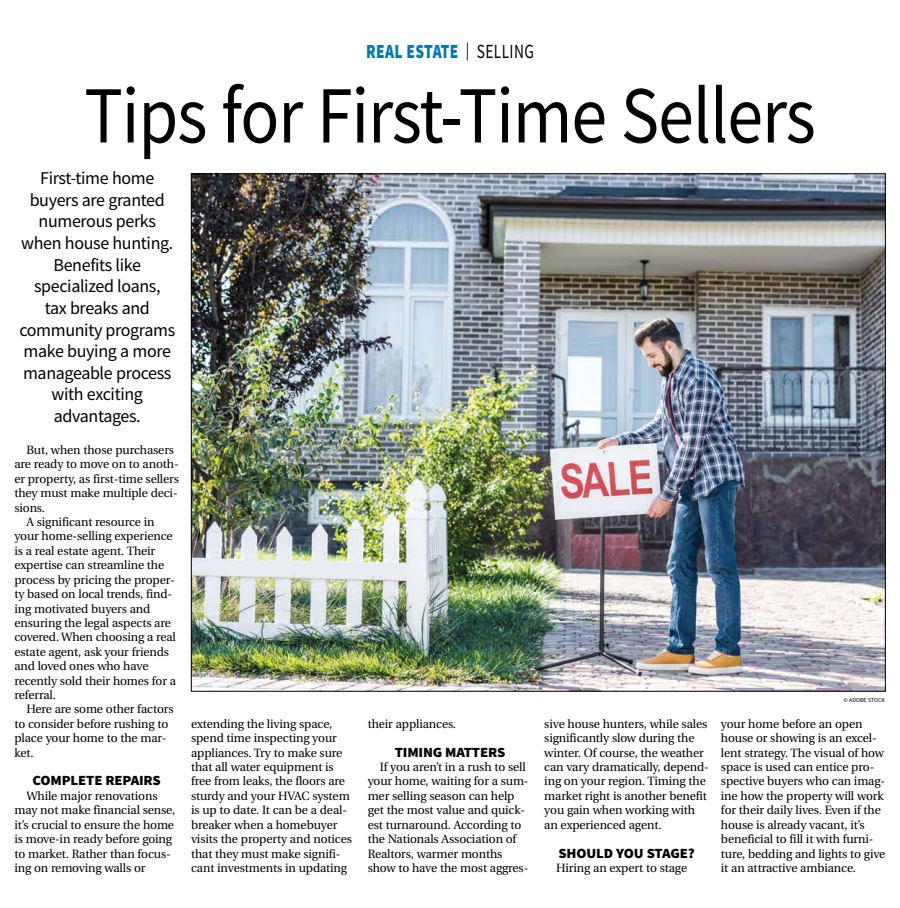
<style>
.page{position:relative;width:900px;height:908px;background:#fff}
.page>*{position:absolute;margin:0;border:0;box-sizing:border-box;transform-origin:0 0}
.t1{font:81px "Source Sans Pro";letter-spacing:-.015em;color:#000;scale:.89 1}
.t2{font:900 20px "Source Sans Pro";letter-spacing:.025em;color:#0077b1;scale:.77 1}
.t3{font:18px/21.6px "Source Sans Pro";letter-spacing:-.02em;color:#000;text-align:center}
.t4{font:900 14px "Source Sans Pro";letter-spacing:-.01em;color:#000;scale:1.05 1}
.t5{font:12px/14.4px "Utopia";letter-spacing:-.01em;color:#000}
.t6{font:6px "Source Sans Pro";color:#000}
.s1{font-weight:400;font-size:18px;color:#000}
.s2{font-weight:400;color:#000}
</style>
<div class="page">
<img style="left:193px;top:175px;width:691px;height:514px">
<h2 class="t2" style="left:366px;top:38px;width:219px">REAL ESTATE <span class="s1">|</span> <span class="s2">SELLING</span></h2>
<h1 class="t1" style="left:84px;top:64px;width:823px">Tips for First-Time Sellers</h1>
<h3 class="t3" style="left:19px;top:167px;width:157px">First-time home buyers are granted numerous perks when house hunting.<br>Benefits like specialized loans,<br>tax breaks and community programs make buying a more manageable process with exciting advantages.</h3>
<p class="t5" style="left:26px;top:443px;width:149px">But, when those purchasers</p>
<p class="t5" style="left:14px;top:457px;width:166px">are ready to move on to anoth-</p>
<p class="t5" style="left:14px;top:471px;width:166px">er property, as first-time sellers</p>
<p class="t5" style="left:14px;top:486px;width:165px">they must make multiple deci-</p>
<p class="t5" style="left:14px;top:500px;width:32px">sions.</p>
<p class="t5" style="left:26px;top:515px;width:130px">A significant resource in</p>
<p class="t5" style="left:14px;top:529px;width:160px">your home-selling experience</p>
<p class="t5" style="left:14px;top:543px;width:142px">is a real estate agent. Their</p>
<p class="t5" style="left:14px;top:558px;width:151px">expertise can streamline the</p>
<p class="t5" style="left:14px;top:572px;width:162px">process by pricing the proper-</p>
<p class="t5" style="left:14px;top:587px;width:159px">ty based on local trends, find-</p>
<p class="t5" style="left:14px;top:601px;width:138px">ing motivated buyers and</p>
<p class="t5" style="left:14px;top:615px;width:158px">ensuring the legal aspects are</p>
<p class="t5" style="left:14px;top:630px;width:163px">covered. When choosing a real</p>
<p class="t5" style="left:14px;top:644px;width:156px">estate agent, ask your friends</p>
<p class="t5" style="left:14px;top:659px;width:136px">and loved ones who have</p>
<p class="t5" style="left:14px;top:673px;width:163px">recently sold their homes for a</p>
<p class="t5" style="left:14px;top:687px;width:43px">referral.</p>
<p class="t5" style="left:26px;top:702px;width:149px">Here are some other factors</p>
<p class="t5" style="left:14px;top:716px;width:156px">to consider before rushing to</p>
<p class="t5" style="left:14px;top:731px;width:154px">place your home to the mar-</p>
<p class="t5" style="left:14px;top:745px;width:21px">ket.</p>
<p class="t4" style="left:33px;top:770px;width:124px">COMPLETE REPAIRS</p>
<p class="t5" style="left:14px;top:788px;width:162px;text-indent:12px">While major renovations may not make financial sense, it’s crucial to ensure the home is move-in ready before going to market. Rather than focus&shy;ing on removing walls or</p>
<p class="t5" style="left:191px;top:716px;width:162px">extending the living space, spend time inspecting your appliances. Try to make sure that all water equipment is free from leaks, the floors are sturdy and your HVAC system is up to date. It can be a deal&shy;breaker when a homebuyer visits the property and notices that they must make signifi&shy;cant investments in updating</p>
<p class="t5" style="left:368px;top:716px;width:90px">their appliances.</p>
<p class="t4" style="left:395px;top:742px;width:107px">TIMING MATTERS</p>
<p class="t5" style="left:368px;top:759px;width:163px;text-indent:12px">If you aren’t in a rush to sell your home, waiting for a sum&shy;mer selling season can help get the most value and quick&shy;est turnaround. According to the Nationals Association of<br>Realtors, warmer months show to have the most aggres-</p>
<p class="t5" style="left:544px;top:716px;width:166px">sive house hunters, while sales significantly slow during the winter. Of course, the weather can vary dramatically, depend&shy;ing on your region. Timing the market right is another benefit you gain when working with an experienced agent.</p>
<p class="t4" style="left:558px;top:842px;width:131px">SHOULD YOU STAGE?</p>
<p class="t5" style="left:556px;top:860px;width:132px">Hiring an expert to stage</p>
<p class="t6" style="left:844px;top:696px;width:43px">© ADOBE STOCK</p>
<p class="t5" style="left:721px;top:716px;width:166px">your home before an open house or showing is an excel&shy;lent strategy. The visual of how space is used can entice pro&shy;spective buyers who can imag&shy;ine how the property will work for their daily lives. Even if the house is already vacant, it’s beneficial to fill it with furni&shy;ture, bedding and lights to give it an attractive ambiance.</p>
</div>
